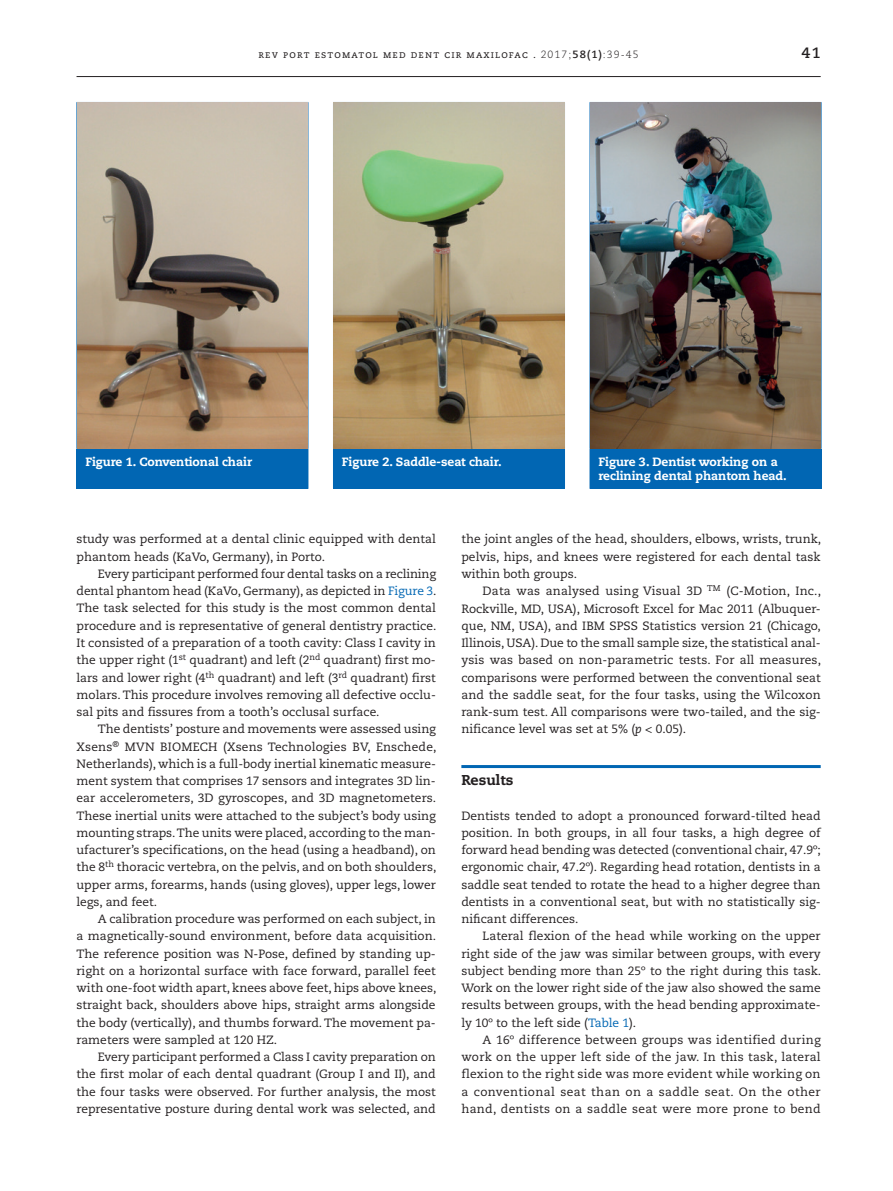
<style>
.page{position:relative;width:893px;height:1191px;background:#fff}
.page>*{position:absolute;margin:0;border:0;box-sizing:border-box;transform-origin:0 0}
.t1{font:700 15px "Caecilia LT Std";color:#231f20}
.t2{font:800 14.25px "Caecilia LT Std";color:#231f20}
.t3{font:12px/17.2px "Caecilia LT Std";color:#231f20;text-align:justify}
.t4{font:800 12px/13.5px "Caecilia LT Std";letter-spacing:-.005em;color:#fff}
.t5{font:10.5px "Caecilia LT Std";letter-spacing:.105em;color:#231f20}
.s1{font-weight:300}
.s2{font-weight:700}
.s3{color:#0166b3}
.s4{font-style:italic}
</style>
<div class="page">
<hr style="left:461px;top:765px;width:360px;height:3px;background:#0166b3">
<div style="left:77px;top:449px;width:231px;height:39px;background:#0166b3"></div>
<hr style="left:77px;top:102px;width:231px;height:1px;background:#0166b3">
<hr style="left:308px;top:103px;width:1px;height:345px;background:#0166b3">
<hr style="left:77px;top:448px;width:231px;height:1px;background:#0166b3">
<hr style="left:308px;top:449px;width:1px;height:39px;background:#0166b3">
<hr style="left:77px;top:488px;width:231px;height:1px;background:#0166b3">
<img style="left:77px;top:103px;width:231px;height:345px">
<div style="left:333px;top:449px;width:231px;height:39px;background:#0166b3"></div>
<hr style="left:333px;top:103px;width:1px;height:345px;background:#0166b3">
<hr style="left:333px;top:102px;width:232px;height:1px;background:#0166b3">
<hr style="left:564px;top:103px;width:1px;height:345px;background:#0166b3">
<hr style="left:333px;top:448px;width:232px;height:1px;background:#0166b3">
<hr style="left:564px;top:449px;width:1px;height:39px;background:#0166b3">
<hr style="left:333px;top:488px;width:232px;height:1px;background:#0166b3">
<img style="left:334px;top:103px;width:230px;height:345px">
<div style="left:590px;top:449px;width:231px;height:39px;background:#0166b3"></div>
<hr style="left:590px;top:102px;width:231px;height:1px;background:#0166b3">
<hr style="left:821px;top:103px;width:1px;height:345px;background:#0166b3">
<hr style="left:590px;top:448px;width:231px;height:1px;background:#0166b3">
<hr style="left:821px;top:449px;width:1px;height:39px;background:#0166b3">
<hr style="left:590px;top:488px;width:231px;height:1px;background:#0166b3">
<img style="left:590px;top:103px;width:231px;height:345px">
<hr style="left:77px;top:76px;width:744px;height:1px;background:#231f20">
<p class="t5" style="left:258px;top:49px;width:382px">rev port estomatol med dent cir maxilofac . <span class="s1">2017;</span><span class="s2">58(1)</span><span class="s1">:39-45</span></p>
<p class="t1" style="left:801px;top:44px;width:21px">41</p>
<p class="t4" style="left:85px;top:455px;width:168px">Figure 1. Conventional chair</p>
<p class="t4" style="left:342px;top:455px;width:161px">Figure 2. Saddle-‑ seat chair.</p>
<p class="t4" style="left:598px;top:455px;width:190px">Figure 3. Dentist working on a reclining dental phantom head.</p>
<p class="t3" style="left:77px;top:531px;width:361px">study was performed at a dental clinic equipped with dental phantom heads (KaVo, Germany), in Porto.</p>
<p class="t3" style="left:77px;top:565px;width:361px;text-indent:21px">Every participant performed four dental tasks on a reclining dental phantom head (KaVo, Germany), as depicted in <span class="s3">Figure 3</span>.<br>The task selected for this study is the most common dental procedure and is representative of general dentistry practice.<br>It consisted of a preparation of a tooth cavity: Class I cavity in the upper right (1<sup>st</sup> quadrant) and left (2<sup>nd</sup> quadrant) first mo&shy;lars and lower right (4<sup>th</sup> quadrant) and left (3<sup>rd</sup> quadrant) first molars. This procedure involves removing all defective occlu&shy;sal pits and fissures from a tooth’s occlusal surface.</p>
<p class="t3" style="left:77px;top:720px;width:361px;text-indent:21px">The dentists’ posture and movements were assessed using Xsens<sup>®</sup> MVN BIOMECH (Xsens Technologies BV, Enschede, Netherlands), which is a full-‑body inertial kinematic measure&shy;ment system that comprises 17 sensors and integrates 3D lin&shy;ear accelerometers, 3D gyroscopes, and 3D magnetometers.<br>These inertial units were attached to the subject’s body using mounting straps. The units were placed, according to the man&shy;ufacturer’s specifications, on the head (using a headband), on the 8<sup>th</sup> thoracic vertebra, on the pelvis, and on both shoulders, upper arms, forearms, hands (using gloves), upper legs, lower legs, and feet.</p>
<p class="t3" style="left:77px;top:910px;width:361px;text-indent:21px">A calibration procedure was performed on each subject, in a magnetically-‑ sound environment, before data acquisition.<br>The reference position was N-‑ Pose, defined by standing up&shy;right on a horizontal surface with face forward, parallel feet with one-‑ foot width apart, knees above feet, hips above knees, straight back, shoulders above hips, straight arms alongside the body (vertically), and thumbs forward. The movement pa&shy;rameters were sampled at 120 HZ.</p>
<p class="t3" style="left:77px;top:1048px;width:361px;text-indent:21px">Every participant performed a Class I cavity preparation on the first molar of each dental quadrant (Group I and II), and the four tasks were observed. For further analysis, the most representative posture during dental work was selected, and</p>
<p class="t3" style="left:461px;top:531px;width:361px">the joint angles of the head, shoulders, elbows, wrists, trunk, pelvis, hips, and knees were registered for each dental task within both groups.</p>
<p class="t3" style="left:461px;top:582px;width:361px;text-indent:21px">Data was analysed using Visual 3D <sup>TM</sup> (C-‑Motion, Inc., Rockville, MD, USA), Microsoft Excel for Mac 2011 (Albuquer&shy;que, NM, USA), and IBM SPSS Statistics version 21 (Chicago, Illinois, USA). Due to the small sample size, the statistical anal&shy;ysis was based on non-‑parametric tests. For all measures, comparisons were performed between the conventional seat and the saddle seat, for the four tasks, using the Wilcoxon rank-‑ sum test. All comparisons were two-‑ tailed, and the sig&shy;nificance level was set at 5% (<span class="s4">p</span> &lt; 0.05).</p>
<p class="t2" style="left:461px;top:771px;width:53px">Results</p>
<p class="t3" style="left:461px;top:807px;width:362px">Dentists tended to adopt a pronounced forward-‑tilted head position. In both groups, in all four tasks, a high degree of forward head bending was detected (conventional chair, 47.9º; ergonomic chair, 47.2º). Regarding head rotation, dentists in a saddle seat tended to rotate the head to a higher degree than dentists in a conventional seat, but with no statistically sig&shy;nificant differences.</p>
<p class="t3" style="left:461px;top:927px;width:361px;text-indent:21px">Lateral flexion of the head while working on the upper right side of the jaw was similar between groups, with every subject bending more than 25º to the right during this task.<br>Work on the lower right side of the jaw also showed the same results between groups, with the head bending approximate&shy;ly 10º to the left side (<span class="s3">Table 1</span>).</p>
<p class="t3" style="left:461px;top:1031px;width:361px;text-indent:21px">A 16º difference between groups was identified during work on the upper left side of the jaw. In this task, lateral flexion to the right side was more evident while working on a conventional seat than on a saddle seat. On the other hand, dentists on a saddle seat were more prone to bend</p>
</div>
